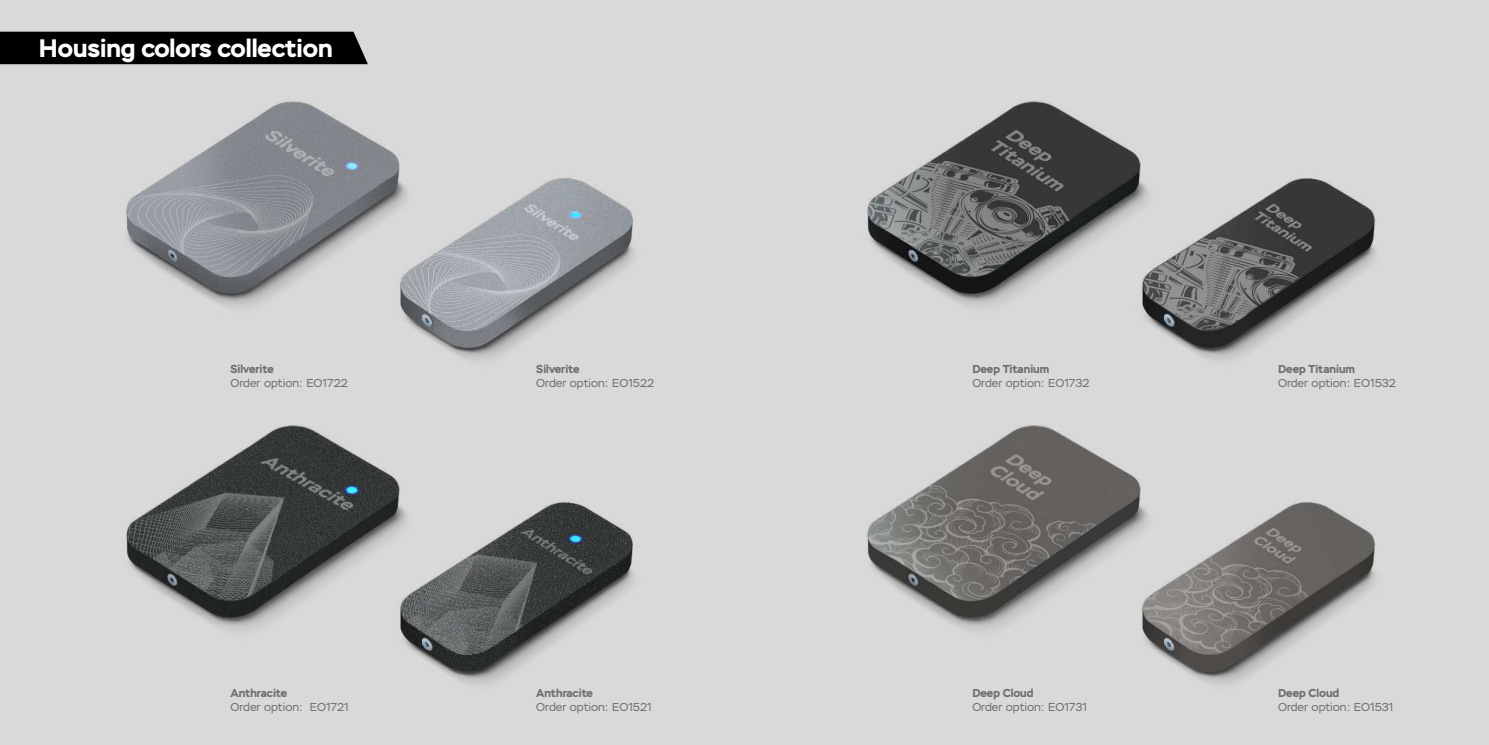
<style>
.page{position:relative;width:1489px;height:745px;background:#fff}
.page>*{position:absolute;margin:0;border:0;box-sizing:border-box;transform-origin:0 0}
.t1{font:700 25.25px "Stem";color:#fff}
.t2{font:11.5px "Stem";color:#706f6f}
.t3{font:700 11.5px "Stem";color:#706f6f}
</style>
<div class="page">
<div style="left:0;top:0;width:1488px;height:744px;background:#d9d9d9"></div>
<div style="left:0;top:32px;width:368px;height:32px;background:#000"></div>
<img style="left:89px;top:64px;width:296px;height:243px">
<img style="left:867px;top:101px;width:259px;height:205px">
<img style="left:126px;top:425px;width:257px;height:205px">
<img style="left:867px;top:425px;width:257px;height:205px">
<img style="left:341px;top:148px;width:293px;height:212px">
<img style="left:1082px;top:148px;width:294px;height:212px">
<img style="left:341px;top:471px;width:293px;height:213px">
<img style="left:1082px;top:471px;width:294px;height:213px">
<h1 class="t1" style="left:39px;top:32px;width:295px">Housing colors collection</h1>
<p class="t3" style="left:230px;top:361px;width:45px">Silverite</p>
<p class="t2" style="left:230px;top:376px;width:119px">Order option: EO1722</p>
<p class="t3" style="left:230px;top:685px;width:58px">Anthracite</p>
<p class="t2" style="left:230px;top:700px;width:120px">Order option: EO1721</p>
<p class="t3" style="left:536px;top:361px;width:45px">Silverite</p>
<p class="t2" style="left:536px;top:376px;width:119px">Order option: EO1522</p>
<p class="t3" style="left:536px;top:685px;width:58px">Anthracite</p>
<p class="t2" style="left:536px;top:700px;width:117px">Order option: EO1521</p>
<p class="t3" style="left:972px;top:361px;width:78px">Deep Titanium</p>
<p class="t2" style="left:972px;top:376px;width:119px">Order option: EO1732</p>
<p class="t3" style="left:972px;top:685px;width:63px">Deep Cloud</p>
<p class="t2" style="left:972px;top:700px;width:116px">Order option: EO1731</p>
<p class="t3" style="left:1277px;top:361px;width:78px">Deep Titanium</p>
<p class="t2" style="left:1277px;top:376px;width:119px">Order option: EO1532</p>
<p class="t3" style="left:1277px;top:685px;width:63px">Deep Cloud</p>
<p class="t2" style="left:1277px;top:700px;width:117px">Order option: EO1531</p>
</div>
